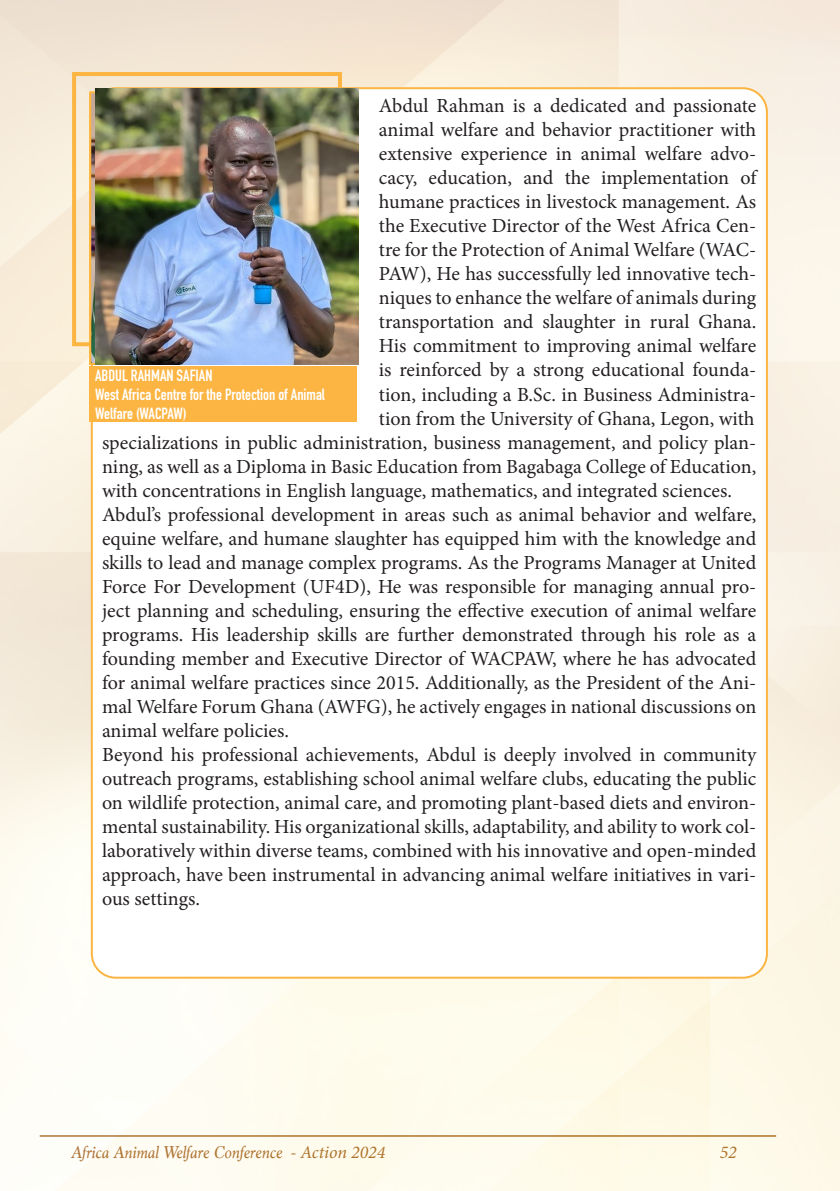
<style>
.page{position:relative;width:840px;height:1191px;background:#fff}
.page>*{position:absolute;margin:0;border:0;box-sizing:border-box;transform-origin:0 0}
.t1{font:20px/24px "Minion Pro";color:#231f20;text-align:justify}
.t2{font:italic 18px "Marion";color:#964b00}
.t3{font:italic 18px "Minion Pro";color:#964b00}
.t4{font:700 16px/19.2px "DIN Condensed";color:#fff}
.s1{font-family:"Minion Pro"}
</style>
<div class="page">
<img style="left:0;top:0;width:838px;height:1191px">
<div style="left:92px;top:88px;width:674px;height:889px;background:#fff;border-radius:24px"></div>
<div style="left:72px;top:72px;width:270px;height:274px;border:4px solid #fcb543"></div>
<div style="left:89px;top:366px;width:268px;height:55px;background:#fcb543"></div>
<img style="left:95px;top:88px;width:263px;height:277px">
<p class="t1" style="left:378px;top:94px;width:379px">Abdul Rahman is a dedicated and passionate animal welfare and behavior practitioner with extensive experience in animal welfare advo&shy;cacy, education, and the implementation of humane practices in livestock management. As the Executive Director of the West Africa Cen&shy;tre for the Protection of Animal Welfare (WAC-PAW), He has successfully led innovative tech&shy;niques to enhance the welfare of animals during transportation and slaughter in rural Ghana.<br>His commitment to improving animal welfare is reinforced by a strong educational founda&shy;tion, including a B.Sc. in Business Administra&shy;tion from the University of Ghana, Legon, with</p>
<p class="t1" style="left:102px;top:430px;width:655px">specializations in public administration, business management, and policy plan&shy;ning, as well as a Diploma in Basic Education from Bagabaga College of Education, with concentrations in English language, mathematics, and integrated sciences.</p>
<p class="t1" style="left:102px;top:502px;width:655px">Abdul’s professional development in areas such as animal behavior and welfare, equine welfare, and humane slaughter has equipped him with the knowledge and skills to lead and manage complex programs. As the Programs Manager at United Force For Development (UF4D), He was responsible for managing annual pro&shy;ject planning and scheduling, ensuring the effective execution of animal welfare programs. His leadership skills are further demonstrated through his role as a founding member and Executive Director of WACPAW, where he has advocated for animal welfare practices since 2015. Additionally, as the President of the Ani&shy;mal Welfare Forum Ghana (AWFG), he actively engages in national discussions on animal welfare policies.</p>
<p class="t1" style="left:102px;top:742px;width:655px">Beyond his professional achievements, Abdul is deeply involved in community outreach programs, establishing school animal welfare clubs, educating the public on wildlife protection, animal care, and promoting plant-based diets and environ&shy;mental sustainability. His organizational skills, adaptability, and ability to work col&shy;laboratively within diverse teams, combined with his innovative and open-minded approach, have been instrumental in advancing animal welfare initiatives in vari&shy;ous settings.</p>
<p class="t4" style="left:95px;top:365px;width:119px">ABDUL RAHMAN SAFIAN</p>
<p class="t4" style="left:95px;top:384px;width:231px">West Africa Centre for the Protection of Animal<br>Welfare (WACPAW)</p>
<p class="t2" style="left:71px;top:1140px;width:316px">Africa Animal Welfare Conference <span class="s1">- Action 2024</span></p>
<p class="t3" style="left:719px;top:1139px;width:19px">52</p>
</div>
